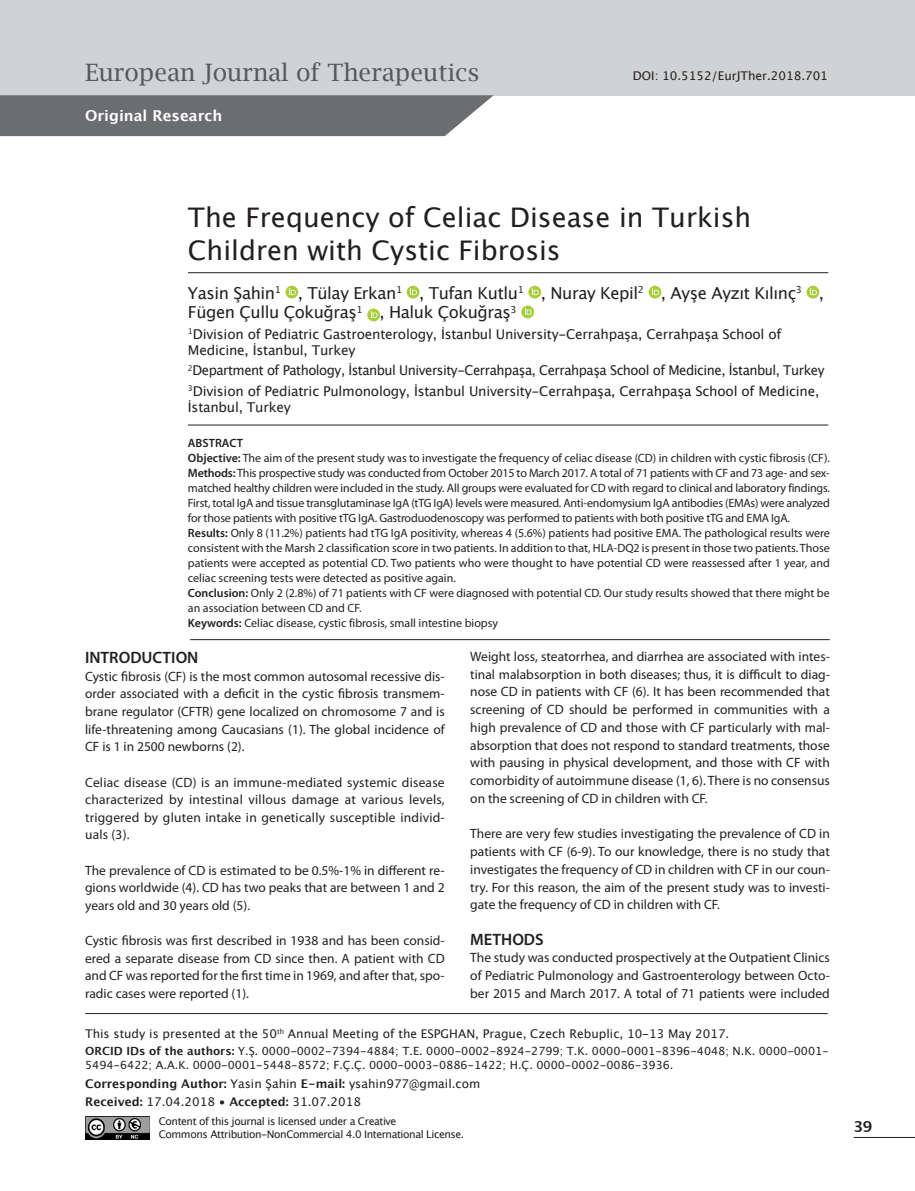
<style>
.page{position:relative;width:915px;height:1191px;background:#fff}
.page>*{position:absolute;margin:0;border:0;box-sizing:border-box;transform-origin:0 0}
.t1{font:27px/32.4px "Lucida Grande";color:#231f20}
.t2{font:24px "Lucida Bright";color:#57585a}
.t3{font:16.5px/19.8px "Lucida Grande";letter-spacing:-.025em;color:#231f20}
.desc{font:600 16.5px "Myriad Pro";color:#231f20}
.t4{font:700 15px "Lucida Grande";color:#fff}
.t5{font:700 15px "Lucida Grande";color:#231f20}
.desc-2{font:13.5px/17.7px "Myriad Pro";color:#231f20;text-align:justify}
.t6{font:13.5px/16.2px "Lucida Grande";letter-spacing:-.015em;color:#231f20}
.Heading_1{font:13.5px/17.5px "Myriad Pro";color:#231f20;text-align:justify}
.t7{font:13.5px "Lucida Grande";letter-spacing:-.035em;color:#231f20}
.t8{font:12px/15px "Myriad Pro";color:#231f20;text-align:justify}
.t9{font:12px "Lucida Grande";color:#231f20}
.t10{font:600 12px "Myriad Pro";color:#231f20}
.t11{font:11.25px/13.5px "Lucida Grande";color:#231f20}
.t12{font:10.5px/12.6px "Lucida Grande";letter-spacing:-.04em;color:#231f20}
.s1{font-weight:600}
.s2{font-weight:700}
</style>
<div class="page">
<div style="left:0;top:0;width:914px;height:95px;background:#d1d2d4"></div>
<svg style="left:285px;top:286px;width:13px;height:12px"></svg>
<svg style="left:289px;top:288px;width:7px;height:7px"></svg>
<svg style="left:406px;top:286px;width:13px;height:12px"></svg>
<svg style="left:410px;top:288px;width:7px;height:7px"></svg>
<svg style="left:528px;top:286px;width:13px;height:12px"></svg>
<svg style="left:531px;top:288px;width:7px;height:7px"></svg>
<svg style="left:648px;top:286px;width:13px;height:12px"></svg>
<svg style="left:651px;top:288px;width:7px;height:7px"></svg>
<svg style="left:806px;top:286px;width:13px;height:12px"></svg>
<svg style="left:809px;top:288px;width:7px;height:7px"></svg>
<svg style="left:367px;top:308px;width:13px;height:13px"></svg>
<svg style="left:370px;top:311px;width:7px;height:7px"></svg>
<svg style="left:521px;top:305px;width:13px;height:13px"></svg>
<svg style="left:524px;top:308px;width:7px;height:7px"></svg>
<hr style="left:188px;top:272px;width:640px;height:1px;background:#231f20">
<hr style="left:188px;top:425px;width:640px;height:1px;background:#231f20">
<hr style="left:85px;top:1013px;width:742px;height:1px;background:#231f20">
<hr style="left:190px;top:639px;width:639px;height:1px;background:#231f20">
<svg style="left:0;top:95px;width:493px;height:41px;background:#737477"></svg>
<hr style="left:853px;top:1137px;width:61px;height:1px;background:#231f20">
<img style="left:85px;top:1117px;width:65px;height:22px">
<p class="t2" style="left:85px;top:58px;width:395px">European Journal of Therapeutics</p>
<p class="t9" style="left:632px;top:68px;width:196px">DOI: 10.5152/EurJTher.2018.701</p>
<p class="t4" style="left:85px;top:103px;width:139px">Original Research</p>
<p class="t1" style="left:188px;top:202px;width:564px">The Frequency of Celiac Disease in Turkish<br>Children with Cystic Fibrosis</p>
<p class="t3" style="left:188px;top:283px;width:637px">Yasin Şahin<sup>1</sup> , Tülay Erkan<sup>1</sup> , Tufan Kutlu<sup>1</sup> , Nuray Kepil<sup>2</sup> , Ayşe Ayzıt Kılınç<sup>3</sup> ,<br>Fügen Çullu Çokuğraş<sup>1</sup> , Haluk Çokuğraş<sup>3</sup></p>
<p class="t6" style="left:188px;top:326px;width:594px"><sup>1</sup>Division of Pediatric Gastroenterology, İstanbul University-Cerrahpaşa, Cerrahpaşa School of<br>Medicine, İstanbul, Turkey</p>
<p class="t7" style="left:188px;top:363px;width:638px"><sup>2</sup>Department of Pathology, İstanbul University-Cerrahpaşa, Cerrahpaşa School of Medicine, İstanbul, Turkey</p>
<p class="t6" style="left:188px;top:383px;width:632px"><sup>3</sup>Division of Pediatric Pulmonology, İstanbul University-Cerrahpaşa, Cerrahpaşa School of Medicine,<br>İstanbul, Turkey</p>
<p class="t10" style="left:188px;top:435px;width:56px">ABSTRACT</p>
<p class="t8" style="left:188px;top:450px;width:643px"><span class="s1">Objective:</span> The aim of the present study was to investigate the frequency of celiac disease (CD) in children with cystic fibrosis (CF).</p>
<p class="t8" style="left:188px;top:465px;width:643px"><span class="s1">Methods:</span> This prospective study was conducted from October 2015 to March 2017. A total of 71 patients with CF and 73 age- and sex&shy;matched healthy children were included in the study. All groups were evaluated for CD with regard to clinical and laboratory findings.<br>First, total IgA and tissue transglutaminase IgA (tTG IgA) levels were measured. Anti-endomysium IgA antibodies (EMAs) were analyzed for those patients with positive tTG IgA. Gastroduodenoscopy was performed to patients with both positive tTG and EMA IgA.</p>
<p class="t8" style="left:188px;top:525px;width:643px"><span class="s1">Results:</span> Only 8 (11.2%) patients had tTG IgA positivity, whereas 4 (5.6%) patients had positive EMA. The pathological results were consistent with the Marsh 2 classification score in two patients. In addition to that, HLA-DQ2 is present in those two patients. Those patients were accepted as potential CD. Two patients who were thought to have potential CD were reassessed after 1 year, and celiac screening tests were detected as positive again.</p>
<p class="t8" style="left:188px;top:585px;width:643px"><span class="s1">Conclusion:</span> Only 2 (2.8%) of 71 patients with CF were diagnosed with potential CD. Our study results showed that there might be an association between CD and CF.</p>
<p class="t8" style="left:188px;top:615px;width:311px"><span class="s1">Keywords:</span> Celiac disease, cystic fibrosis, small intestine biopsy</p>
<p class="desc" style="left:85px;top:647px;width:115px">INTRODUCTION</p>
<p class="desc-2" style="left:85px;top:667px;width:361px">Cystic fibrosis (CF) is the most common autosomal recessive dis&shy;order associated with a deficit in the cystic fibrosis transmem&shy;brane regulator (CFTR) gene localized on chromosome 7 and is life-threatening among Caucasians (1). The global incidence of CF is 1 in 2500 newborns (2).</p>
<p class="desc-2" style="left:85px;top:773px;width:361px">Celiac disease (CD) is an immune-mediated systemic disease characterized by intestinal villous damage at various levels, triggered by gluten intake in genetically susceptible individ&shy;uals (3).</p>
<p class="desc-2" style="left:85px;top:861px;width:361px">The prevalence of CD is estimated to be 0.5%-1% in different re&shy;gions worldwide (4). CD has two peaks that are between 1 and 2 years old and 30 years old (5).</p>
<p class="Heading_1" style="left:85px;top:931px;width:361px">Cystic fibrosis was first described in 1938 and has been consid&shy;ered a separate disease from CD since then. A patient with CD and CF was reported for the first time in 1969, and after that, spo&shy;radic cases were reported (1).</p>
<p class="desc-2" style="left:470px;top:647px;width:361px">Weight loss, steatorrhea, and diarrhea are associated with intes&shy;tinal malabsorption in both diseases; thus, it is difficult to diag&shy;nose CD in patients with CF (6). It has been recommended that screening of CD should be performed in communities with a high prevalence of CD and those with CF particularly with mal&shy;absorption that does not respond to standard treatments, those with pausing in physical development, and those with CF with comorbidity of autoimmune disease (1, 6). There is no consensus on the screening of CD in children with CF.</p>
<p class="desc-2" style="left:470px;top:824px;width:361px">There are very few studies investigating the prevalence of CD in patients with CF (6-9). To our knowledge, there is no study that investigates the frequency of CD in children with CF in our coun&shy;try. For this reason, the aim of the present study was to investi&shy;gate the frequency of CD in children with CF.</p>
<p class="desc" style="left:470px;top:928px;width:75px">METHODS</p>
<p class="desc-2" style="left:470px;top:949px;width:361px">The study was conducted prospectively at the Outpatient Clinics of Pediatric Pulmonology and Gastroenterology between Octo&shy;ber 2015 and March 2017. A total of 71 patients were included</p>
<p class="t9" style="left:85px;top:1026px;width:645px">This study is presented at the 50<sup>th</sup> Annual Meeting of the ESPGHAN, Prague, Czech Rebuplic, 10-13 May 2017.</p>
<p class="t11" style="left:85px;top:1044px;width:745px"><span class="s2">ORCID IDs of the authors:</span> Y.Ş. 0000-0002-7394-4884; T.E. 0000-0002-8924-2799; T.K. 0000-0001-8396-4048; N.K. 0000-0001-<br>5494-6422; A.A.K. 0000-0001-5448-8572; F.Ç.Ç. 0000-0003-0886-1422; H.Ç. 0000-0002-0086-3936.</p>
<p class="t9" style="left:85px;top:1076px;width:396px"><span class="s2">Corresponding Author:</span> Yasin Şahin <span class="s2">E-mail:</span> ysahin977@gmail.com</p>
<p class="t9" style="left:85px;top:1095px;width:277px"><span class="s2">Received:</span> 17.04.2018 • <span class="s2">Accepted:</span> 31.07.2018</p>
<p class="t12" style="left:159px;top:1115px;width:307px">Content of this journal is licensed under a Creative<br>Commons Attribution-NonCommercial 4.0 International License.</p>
<p class="t5" style="left:853px;top:1114px;width:20px">39</p>
</div>
